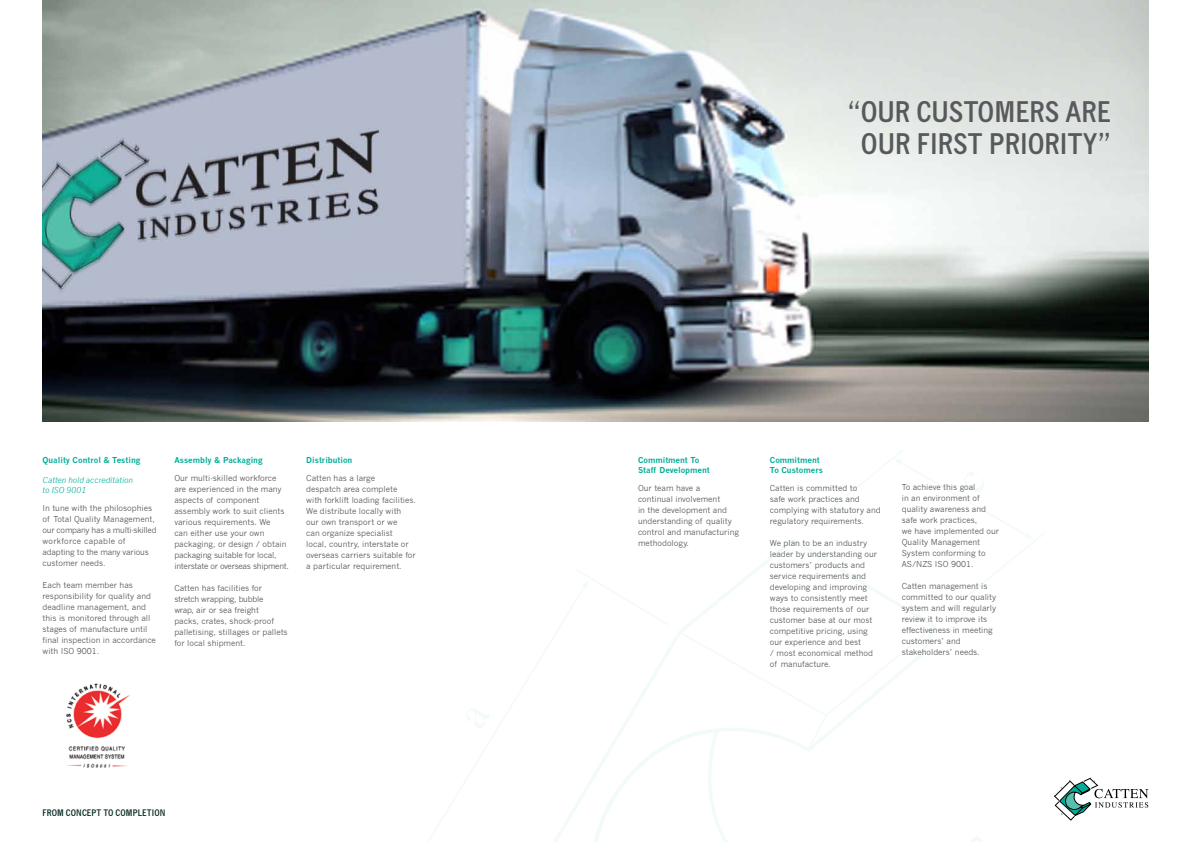
<style>
.page{position:relative;width:1191px;height:842px;background:#fff}
.page>*{position:absolute;margin:0;border:0;box-sizing:border-box;transform-origin:0 0}
.t1{font:700 condensed 28.3px "News Gothic";color:#58595b}
.t2{font:700 condensed 9px "News Gothic";letter-spacing:.01em;color:#082b24}
.t3{font:8px/11px "News Gothic";color:#58595b}
.t4{font:700 8px/10px "News Gothic";color:#00ad98}
.t5{font:italic 8px/10.8px "News Gothic";color:#00ad98}
</style>
<div class="page">
<svg style="left:1054px;top:778px;width:94px;height:43px"></svg>
<img style="left:43px;top:0;width:1105px;height:421px">
<svg style="left:428px;top:450px;width:616px;height:392px"></svg>
<svg style="left:466px;top:708px;width:23px;height:20px"></svg>
<svg style="left:892px;top:457px;width:143px;height:83px"></svg>
<img style="left:66px;top:683px;width:64px;height:84px">
<p class="t4" style="left:43px;top:454px;width:99px">Quality Control &amp; Testing</p>
<p class="t5" style="left:43px;top:474px;width:92px">Catten hold accreditation to ISO 9001</p>
<p class="t3" style="left:43px;top:503px;width:116px">In tune with the philosophies of Total Quality Management, our company has a multi-skilled workforce capable of adapting to the many various customer needs.</p>
<p class="t3" style="left:43px;top:580px;width:115px">Each team member has responsibility for quality and deadline management, and this is monitored through all stages of manufacture until final inspection in accordance with ISO 9001.</p>
<p class="t4" style="left:174px;top:455px;width:90px">Assembly &amp; Packaging</p>
<p class="t3" style="left:174px;top:473px;width:116px">Our multi-skilled workforce are experienced in the many aspects of component assembly work to suit clients various requirements. We<br>can either use your own packaging, or design / obtain packaging suitable for local, interstate or overseas shipment.</p>
<p class="t3" style="left:174px;top:583px;width:115px">Catten has facilities for stretch wrapping, bubble<br>wrap, air or sea freight<br>packs, crates, shock-proof palletising, stillages or pallets for local shipment.</p>
<p class="t4" style="left:306px;top:454px;width:48px">Distribution</p>
<p class="t3" style="left:306px;top:472px;width:111px">Catten has a large<br>despatch area complete<br>with forklift loading facilities.<br>We distribute locally with<br>our own transport or we<br>can organize specialist<br>local, country, interstate or overseas carriers suitable for a particular requirement.</p>
<p class="t2" style="left:43px;top:807px;width:124px">FROM CONCEPT TO COMPLETION</p>
<h1 class="t1" style="left:847px;top:95px;width:133px">“OUR CUSTOMER</h1>
<h1 class="t1" style="left:1044px;top:95px;width:51px">S ARE</h1>
<h1 class="t1" style="left:861px;top:126px;width:143px">OUR FIRST PRIORITY</h1>
<h1 class="t1" style="left:1097px;top:126px;width:15px">”</h1>
<p class="t4" style="left:638px;top:454px;width:73px">Commitment To<br>Staff Development</p>
<p class="t3" style="left:638px;top:482px;width:102px">Our team have a<br>continual involvement<br>in the development and understanding of quality control and manufacturing methodology.</p>
<p class="t4" style="left:770px;top:454px;width:55px">Commitment<br>To Customers</p>
<p class="t3" style="left:770px;top:482px;width:112px">Catten is committed to<br>safe work practices and complying with statutory and regulatory requirements.</p>
<p class="t3" style="left:770px;top:537px;width:109px">We plan to be an industry leader by understanding our customers’ products and service requirements and developing and improving ways to consistently meet those requirements of our customer base at our most competitive pricing, using our experience and best<br>/ most economical method of manufacture.</p>
<p class="t3" style="left:901px;top:482px;width:99px">To achieve this goal<br>in an environment of quality awareness and safe work practices,<br>we have implemented our<br>Quality Management<br>System conforming to<br>AS/NZS ISO 9001.</p>
<p class="t3" style="left:901px;top:581px;width:96px">Catten management is committed to our quality system and will regularly review it to improve its effectiveness in meeting customers’ and stakeholders’ needs.</p>
</div>
